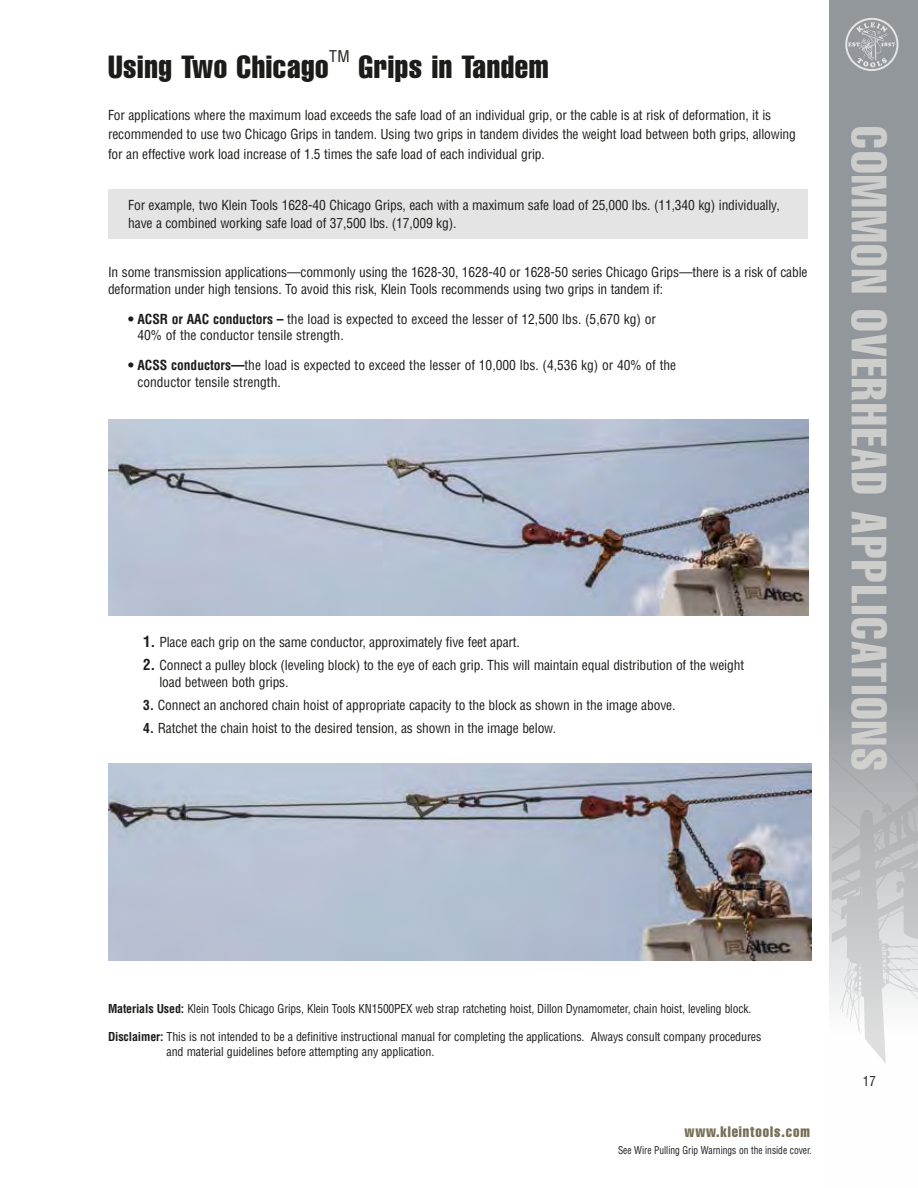
<style>
.page{position:relative;width:918px;height:1188px;background:#fff}
.page>*{position:absolute;margin:0;border:0;box-sizing:border-box;transform-origin:0 0}
.t1{font:48.75px "Helvetica LT Std Comp";letter-spacing:.04em;color:#cdc7b8}
.t2{font:31.5px "Helvetica LT Std Comp";letter-spacing:.02em;color:#1c1c1a}
.t3{font:condensed 15.75px "Helvetica LT Std";color:#1c1c1a}
.t4{font:15px "Helvetica LT Std Comp";letter-spacing:.06em;color:#776f56}
.t5{font:condensed 13.5px/16.5px "Helvetica LT Std";letter-spacing:-.01em;color:#1c1c1a}
.t6{font:700 condensed 13.5px "Helvetica LT Std";color:#1c1c1a}
.t7{font:condensed 13.5px "Helvetica LT Std";color:#1f1f1e;scale:.95 1}
.t8{font:condensed 12px/15px "Helvetica LT Std";letter-spacing:-.01em;color:#1c1c1a}
.t9{font:condensed 12px "Helvetica LT Std";letter-spacing:-.01em;color:#1c1c1a;scale:.96 1}
.t10{font:condensed 10.5px "Helvetica LT Std";color:#1c1c1a;scale:.9 1}
.s1{font-weight:700}
.s2{font-weight:700;font-size:15px}
</style>
<div class="page">
<svg style="left:829px;top:0;width:89px;height:1063px;background:#a4a8ac"></svg>
<div style="left:108px;top:189px;width:700px;height:50px;background:#e4e4e4"></div>
<img style="left:108px;top:419px;width:701px;height:197px">
<img style="left:108px;top:764px;width:703px;height:196px">
<svg style="left:845px;top:18px;width:54px;height:53px;background:#a5a9ad"></svg>
<h2 class="t2" style="left:108px;top:47px;width:222px">Using Two Chicago</h2>
<p class="t3" style="left:329px;top:46px;width:22px">TM</p>
<h2 class="t2" style="left:359px;top:47px;width:192px">Grips in Tandem</h2>
<p class="t5" style="left:108px;top:105px;width:689px;line-height:19.5px">For applications where the maximum load exceeds the safe load of an individual grip, or the cable is at risk of deformation, it is recommended to use two Chicago Grips in tandem. Using two grips in tandem divides the weight load between both grips, allowing for an effective work load increase of 1.5 times the safe load of each individual grip.</p>
<p class="t5" style="left:128px;top:196px;width:653px;line-height:18px">For example, two Klein Tools 1628-40 Chicago Grips, each with a maximum safe load of 25,000 lbs. (11,340 kg) individually, have a combined working safe load of 37,500 lbs. (17,009 kg).</p>
<p class="t5" style="left:108px;top:264px;width:701px">In some transmission applications—commonly using the 1628-30, 1628-40 or 1628-50 series Chicago Grips—there is a risk of cable deformation under high tensions. To avoid this risk, Klein Tools recommends using two grips in tandem if:</p>
<p class="t6" style="left:128px;top:310px;width:18px">• ACSR</p>
<p class="t6" style="left:172px;top:310px;width:24px">or AAC</p>
<p class="t5" style="left:137px;top:310px;width:520px;text-indent:76px"><span class="s1">conductors –</span> the load is expected to exceed the lesser of 12,500 lbs. (5,670 kg) or<br>40% of the conductor tensile strength.</p>
<p class="t6" style="left:128px;top:357px;width:18px">• ACSS</p>
<p class="t5" style="left:137px;top:357px;width:540px;text-indent:34px"><span class="s1">conductors—</span>the load is expected to exceed the lesser of 10,000 lbs. (4,536 kg) or 40% of the conductor tensile strength.</p>
<p class="t5" style="left:143px;top:634px;width:378px"><span class="s2">1.</span> Place each grip on the same conductor, approximately five feet apart.</p>
<p class="t5" style="left:159px;top:657px;width:586px;text-indent:-16px"><span class="s2">2.</span> Connect a pulley block (leveling block) to the eye of each grip. This will maintain equal distribution of the weight load between both grips.</p>
<p class="t5" style="left:143px;top:697px;width:534px"><span class="s1">3.</span> Connect an anchored chain hoist of appropriate capacity to the block as shown in the image above.</p>
<p class="t5" style="left:143px;top:720px;width:414px"><span class="s1">4.</span> Ratchet the chain hoist to the desired tension, as shown in the image below.</p>
<h1 class="t1" style="left:900px;top:126px;width:646px;rotate:90deg">COMMON OVERHEAD APPLICATIONS</h1>
<p class="t9" style="left:108px;top:1001px;width:672px"><span class="s1">Materials Used:</span> Klein Tools Chicago Grips, Klein Tools KN1500PEX web strap ratcheting hoist, Dillon Dynamometer, chain hoist, leveling block.</p>
<p class="t8" style="left:167px;top:1029px;width:596px;text-indent:-59px"><span class="s1">Disclaimer:</span> This is not intended to be a definitive instructional manual for completing the applications. Always consult company procedures and material guidelines before attempting any application.</p>
<p class="t4" style="left:684px;top:1122px;width:127px">www.kleintools.com</p>
<p class="t10" style="left:618px;top:1143px;width:217px">See Wire Pulling Grip Warnings on the inside cover.</p>
<p class="t7" style="left:863px;top:1073px;width:15px">17</p>
</div>
